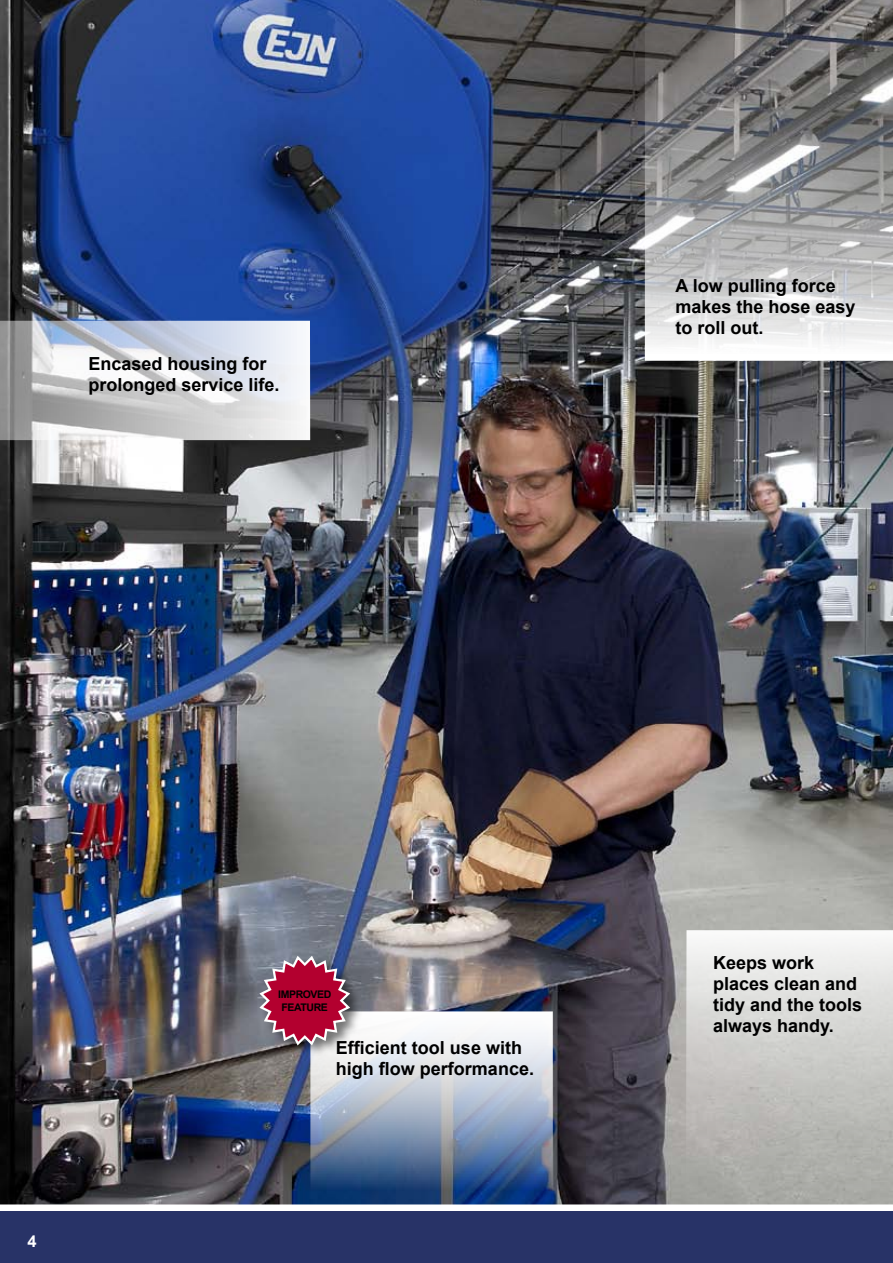
<style>
.page{position:relative;width:893px;height:1263px;background:#fff}
.page>*{position:absolute;margin:0;border:0;box-sizing:border-box;transform-origin:0 0}
.t1{font:700 18px/21px "Arial";color:#000}
.t2{font:700 16.5px "Arial";color:#fff}
.t3{font:700 10.5px/12.6px "Arial";letter-spacing:-.04em;color:#000;text-align:center}
</style>
<div class="page">
<img style="left:0;top:0;width:893px;height:1205px">
<div style="left:0;top:1212px;width:893px;height:51px;background:#283367"></div>
<svg style="left:686px;top:930px;width:207px;height:275px;background:#cacac7"></svg>
<svg style="left:310px;top:1011px;width:243px;height:194px;background:#97a7be"></svg>
<svg style="left:0;top:321px;width:310px;height:119px"></svg>
<svg style="left:645px;top:0;width:248px;height:361px;background:#9d9d9d"></svg>
<div style="left:258px;top:953px;width:105px;height:103px;background:#000;opacity:.54"></div>
<svg style="left:257px;top:954px;width:95px;height:93px;background:#a34966"></svg>
<p class="t1" style="left:88px;top:354px;width:193px">Encased housing for prolonged service life.</p>
<p class="t1" style="left:675px;top:276px;width:182px">A low pulling force makes the hose easy to roll out.</p>
<p class="t2" style="left:28px;top:1230px;width:11px">4</p>
<p class="t3" style="left:278px;top:988px;width:55px">IMPROVED<br>FEATURE</p>
<p class="t1" style="left:336px;top:1037px;width:200px">Efficient tool use with high flow performance.</p>
<p class="t1" style="left:713px;top:953px;width:151px">Keeps work places clean and tidy and the tools always handy.</p>
</div>
